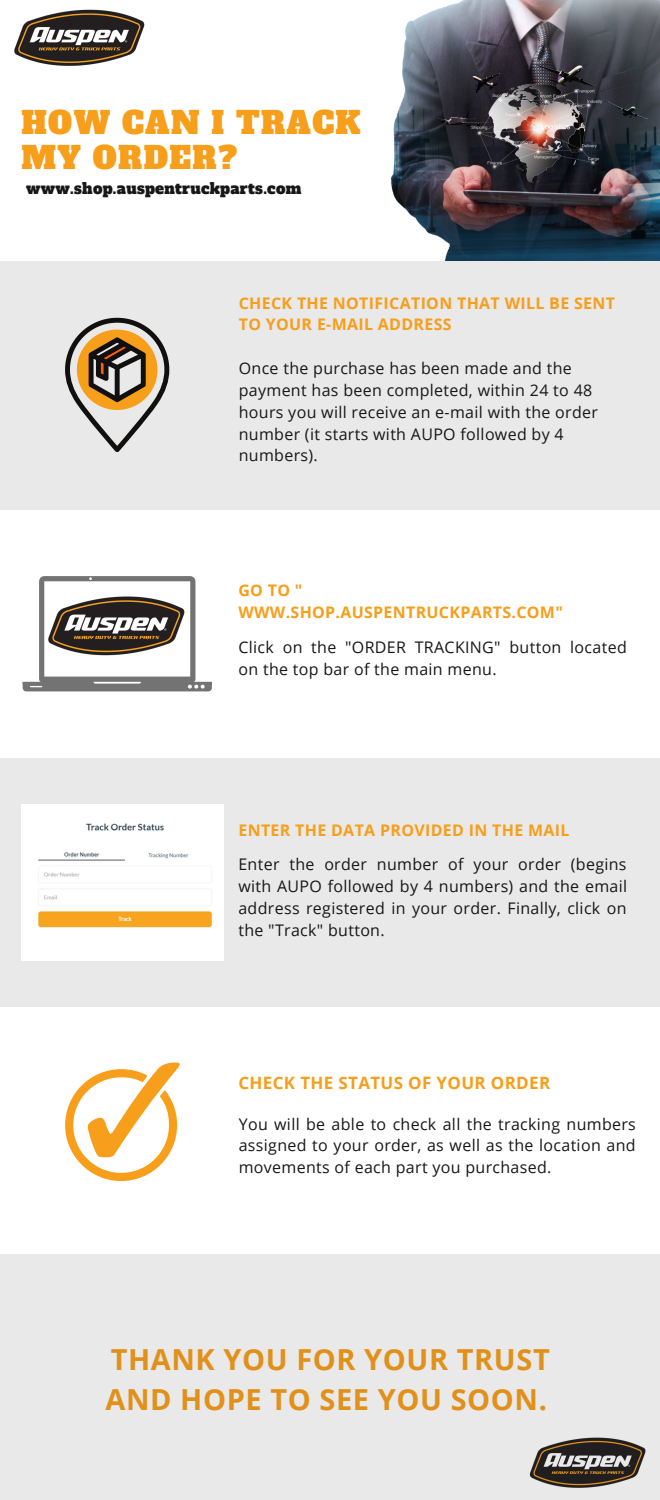
<style>
.page{position:relative;width:660px;height:1500px;background:#fff}
.page>*{position:absolute;margin:0;border:0;box-sizing:border-box;transform-origin:0 0}
.t1{font:30.3px/35.2px "Alfa Slab One";letter-spacing:.045em;color:#f79e1b}
.t2{font:700 29px/40px "Open Sans";letter-spacing:.02em;color:#f79e1b}
.t3{font:700 17px "Open Sans";letter-spacing:.02em;color:#f79e1b}
.t4{font:16px/21.8px "Open Sans";letter-spacing:.02em;color:#171717}
.t5{font:700 16px/21.8px "Open Sans";letter-spacing:.02em;color:#f79e1b}
.t6{font:15px "Alfa Slab One";letter-spacing:.02em;color:#171717}
</style>
<div class="page">
<img style="left:391px;top:0;width:269px;height:261px">
<div style="left:0;top:261px;width:660px;height:249px;background:#e9e9e9"></div>
<img style="left:14px;top:9px;width:131px;height:57px">
<div style="left:0;top:758px;width:660px;height:249px;background:#e9e9e9"></div>
<div style="left:0;top:1254px;width:660px;height:246px;background:#e9e9e9"></div>
<img style="left:22px;top:804px;width:201px;height:157px">
<svg style="left:65px;top:1063px;width:115px;height:118px"></svg>
<svg style="left:22px;top:576px;width:191px;height:115px"></svg>
<img style="left:45px;top:582px;width:144px;height:91px">
<svg style="left:65px;top:318px;width:104px;height:134px"></svg>
<h1 class="t1" style="left:22px;top:106px;width:341px">HOW CAN I TRACK<br>MY ORDER?</h1>
<p class="t6" style="left:26px;top:178px;width:277px">www.shop.auspentruckparts.com</p>
<p class="t5" style="left:239px;top:291px;width:378px">CHECK THE NOTIFICATION THAT WILL BE SENT<br>TO YOUR E-MAIL ADDRESS</p>
<p class="t4" style="left:239px;top:357px;width:361px">Once the purchase has been made and the payment has been completed, within 24 to 48 hours you will receive an e-mail with the order number (it starts with AUPO followed by 4 numbers).</p>
<p class="t5" style="left:238px;top:579px;width:326px">GO TO "<br>WWW.SHOP.AUSPENTRUCKPARTS.COM"</p>
<p class="t4" style="left:238px;top:636px;width:390px">Click on the "ORDER TRACKING" button located on the top bar of the main menu.</p>
<p class="t5" style="left:238px;top:819px;width:333px">ENTER THE DATA PROVIDED IN THE MAIL</p>
<p class="t4" style="left:238px;top:853px;width:390px;text-align:justify">Enter the order number of your order (begins with AUPO followed by 4 numbers) and the email address registered in your order. Finally, click on the "Track" button.</p>
<p class="t3" style="left:238px;top:1070px;width:313px">CHECK THE STATUS OF YOUR ORDER</p>
<p class="t4" style="left:239px;top:1112px;width:399px;text-align:justify">You will be able to check all the tracking numbers assigned to your order, as well as the location and movements of each part you purchased.</p>
<h2 class="t2" style="left:105px;top:1339px;width:446px">THANK YOU FOR YOUR TRUST<br>AND HOPE TO SEE YOU SOON.</h2>
</div>
